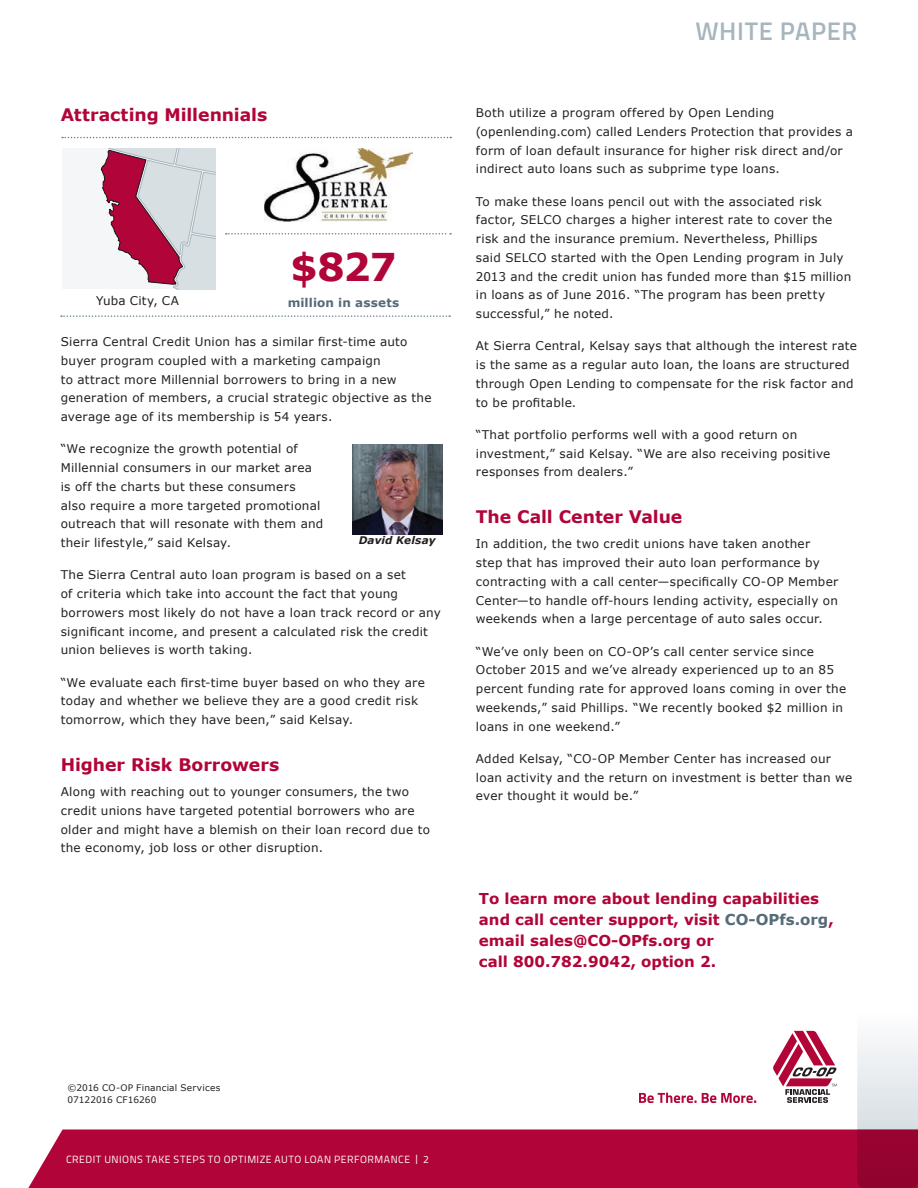
<style>
.page{position:relative;width:918px;height:1188px;background:#fff}
.page>*{position:absolute;margin:0;border:0;box-sizing:border-box;transform-origin:0 0}
.t1{font:700 38.25px "Verdana";color:#b10439}
.t2{font:600 25.5px "Titillium";letter-spacing:.025em;color:#a7b6be}
.t3{font:700 17.25px "Verdana";letter-spacing:-.005em;color:#b10439}
.t4{font:700 15px/21px "Verdana";color:#b10439}
.t5{font:12px/18.8px "Verdana";letter-spacing:.025em;color:#231f20}
.t6{font:700 12px "Verdana";letter-spacing:.01em;color:#556c78}
.t7{font:10.5px "Titillium";letter-spacing:.05em;color:#fff}
.t8{font:italic 700 10.5px "Verdana";letter-spacing:.015em;color:#231f20}
.t9{font:9px/12px "Verdana";letter-spacing:.015em;color:#231f20}
.s1{color:#556c78}
.s2{font-size:12.9px}
</style>
<div class="page">
<div style="left:28px;top:1129px;width:829px;height:59px;background:#b10439"></div>
<svg style="left:773px;top:1031px;width:64px;height:72px"></svg>
<svg style="left:639px;top:1093px;width:117px;height:10px"></svg>
<img style="left:352px;top:445px;width:90px;height:90px">
<svg style="left:62px;top:137px;width:389px;height:1px"></svg>
<svg style="left:61px;top:315px;width:389px;height:2px"></svg>
<div style="left:62px;top:149px;width:153px;height:140px;background:#f4f6f7"></div>
<svg style="left:101px;top:149px;width:114px;height:140px"></svg>
<svg style="left:226px;top:233px;width:225px;height:2px"></svg>
<img style="left:265px;top:148px;width:147px;height:73px">
<svg style="left:857px;top:1039px;width:61px;height:149px;background:#c68fa3"></svg>
<h3 class="t3" style="left:61px;top:103px;width:208px">Attracting Millennials</h3>
<h1 class="t1" style="left:291px;top:240px;width:108px">$827</h1>
<p class="t5" style="left:96px;top:291px;width:84px">Yuba City, CA</p>
<p class="t6" style="left:288px;top:294px;width:113px">million in assets</p>
<p class="t5" style="left:61px;top:332px;width:372px">Sierra Central Credit Union has a similar first-time auto buyer program coupled with a marketing campaign<br>to attract more Millennial borrowers to bring in a new generation of members, a crucial strategic objective as the average age of its membership is 54 years.</p>
<p class="t5" style="left:61px;top:440px;width:264px">“We recognize the growth potential of Millennial consumers in our market area is off the charts but these consumers also require a more targeted promotional outreach that will resonate with them and their lifestyle,” said Kelsay.</p>
<p class="t5" style="left:61px;top:566px;width:382px">The Sierra Central auto loan program is based on a set<br>of criteria which take into account the fact that young borrowers most likely do not have a loan track record or any significant income, and present a calculated risk the credit union believes is worth taking.</p>
<p class="t5" style="left:61px;top:673px;width:366px">“We evaluate each first-time buyer based on who they are today and whether we believe they are a good credit risk tomorrow, which they have been,” said Kelsay.</p>
<h3 class="t3" style="left:61px;top:752px;width:220px">Higher Risk Borrowers</h3>
<p class="t5" style="left:61px;top:782px;width:371px">Along with reaching out to younger consumers, the two credit unions have targeted potential borrowers who are older and might have a blemish on their loan record due to the economy, job loss or other disruption.</p>
<p class="t8" style="left:359px;top:533px;width:78px">David Kelsay</p>
<h2 class="t2" style="left:695px;top:12px;width:163px">WHITE PAPER</h2>
<p class="t5" style="left:476px;top:103px;width:379px">Both utilize a program offered by Open Lending (openlending.com) called Lenders Protection that provides a form of loan default insurance for higher risk direct and/or indirect auto loans such as subprime type loans.</p>
<p class="t5" style="left:476px;top:192px;width:377px">To make these loans pencil out with the associated risk factor, SELCO charges a higher interest rate to cover the risk and the insurance premium. Nevertheless, Phillips<br>said SELCO started with the Open Lending program in July 2013 and the credit union has funded more than $15 million in loans as of June 2016. “The program has been pretty successful,” he noted.</p>
<p class="t5" style="left:476px;top:337px;width:383px">At Sierra Central, Kelsay says that although the interest rate is the same as a regular auto loan, the loans are structured through Open Lending to compensate for the risk factor and to be profitable.</p>
<p class="t5" style="left:476px;top:425px;width:356px">“That portfolio performs well with a good return on investment,” said Kelsay. “We are also receiving positive responses from dealers.”</p>
<h3 class="t3" style="left:476px;top:504px;width:208px">The Call Center Value</h3>
<p class="t5" style="left:476px;top:535px;width:364px">In addition, the two credit unions have taken another step that has improved their auto loan performance by contracting with a call center—specifically CO-OP Member Center—to handle off-hours lending activity, especially on weekends when a large percentage of auto sales occur.</p>
<p class="t5" style="left:476px;top:642px;width:372px">“We’ve only been on CO-OP’s call center service since October 2015 and we’ve already experienced up to an 85 percent funding rate for approved loans coming in over the weekends,” said Phillips. “We recently booked $2 million in loans in one weekend.”</p>
<p class="t5" style="left:476px;top:749px;width:378px">Added Kelsay, “CO-OP Member Center has increased our loan activity and the return on investment is better than we ever thought it would be.”</p>
<p class="t4" style="left:479px;top:888px;width:356px">To learn more about lending capabilities and call center support, visit <span class="s1">CO-OPfs.org</span>, email sales@CO-OPfs.org or<br>call 800.782.9042, option 2.</p>
<p class="t9" style="left:68px;top:1082px;width:154px">©2016 CO-OP Financial Services<br>07122016 CF16260</p>
<p class="t7" style="left:66px;top:1152px;width:365px">CREDIT UNIONS TAKE STEPS TO OPTIMIZE AUTO LOAN PERFORMANCE <span class="s2">l</span> 2</p>
</div>
